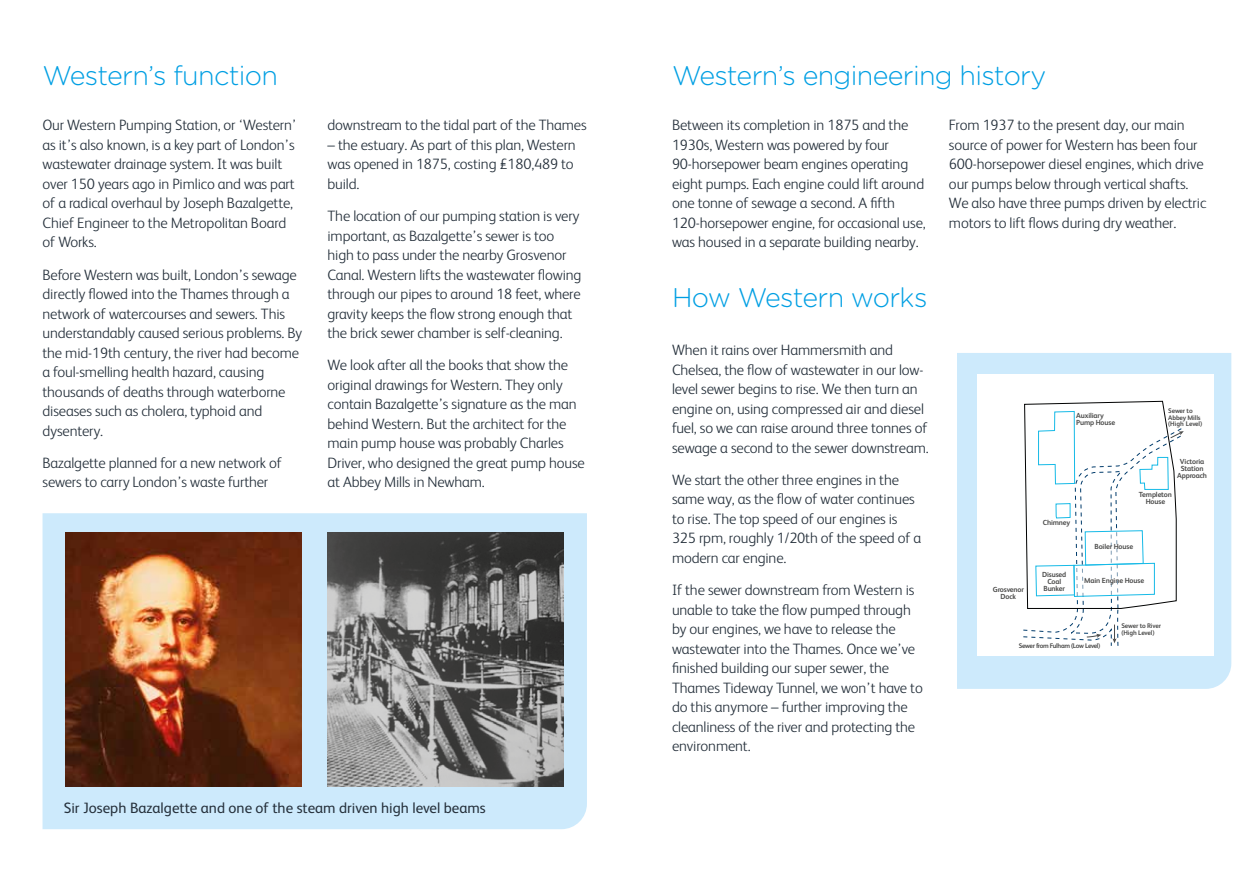
<style>
.page{position:relative;width:1259px;height:893px;background:#fff}
.page>*{position:absolute;margin:0;border:0;box-sizing:border-box;transform-origin:0 0}
.t1{font:300 27px "Gotham Rounded";letter-spacing:-.025em;color:#009fe3}
.t2{font:300 15px/19.5px "FS Albert";letter-spacing:-.01em;color:#25303b}
.t3{font:15px "FS Albert";color:#25303b}
.t4{font:700 7.35px/7.1px "FS Albert";letter-spacing:-.02em;color:#4a4a49;text-align:center}
.t5{font:700 6.75px/6.8px "FS Albert";letter-spacing:-.02em;color:#4a4a49}
.t6{font:700 6.75px "FS Albert";letter-spacing:-.05em;color:#4a4a49}
</style>
<div class="page">
<div style="left:957px;top:353px;width:274px;height:336px;background:#cdeafc"></div>
<div style="left:977px;top:374px;width:236px;height:282px;background:#fff"></div>
<svg style="left:1023px;top:400px;width:161px;height:246px"></svg>
<div style="left:43px;top:513px;width:544px;height:316px;background:#cdeafc"></div>
<img style="left:66px;top:533px;width:236px;height:254px">
<img style="left:327px;top:533px;width:237px;height:254px">
<h1 class="t1" style="left:43px;top:58px;width:237px">Western’s function</h1>
<p class="t2" style="left:43px;top:115px;width:255px">Our Western Pumping Station, or ‘Western’ as it’s also known, is a key part of London’s wastewater drainage system. It was built over 150 years ago in Pimlico and was part of a radical overhaul by Joseph Bazalgette, Chief Engineer to the Metropolitan Board of Works.</p>
<p class="t2" style="left:43px;top:264px;width:261px">Before Western was built, London’s sewage directly flowed into the Thames through a network of watercourses and sewers. This understandably caused serious problems. By the mid-19th century, the river had become a foul-smelling health hazard, causing thousands of deaths through waterborne diseases such as cholera, typhoid and dysentery.</p>
<p class="t2" style="left:43px;top:452px;width:241px">Bazalgette planned for a new network of sewers to carry London’s waste further</p>
<p class="t2" style="left:327px;top:115px;width:261px">downstream to the tidal part of the Thames</p>
<p class="t2" style="left:327px;top:134px;width:250px">– the estuary. As part of this plan, Western was opened in 1875, costing £180,489 to build.</p>
<p class="t2" style="left:327px;top:205px;width:255px">The location of our pumping station is very important, as Bazalgette’s sewer is too high to pass under the nearby Grosvenor Canal. Western lifts the wastewater flowing through our pipes to around 18 feet, where gravity keeps the flow strong enough that the brick sewer chamber is self-cleaning.</p>
<p class="t2" style="left:327px;top:355px;width:259px">We look after all the books that show the original drawings for Western. They only contain Bazalgette’s signature as the man behind Western. But the architect for the main pump house was probably Charles Driver, who designed the great pump house at Abbey Mills in Newham.</p>
<p class="t3" style="left:64px;top:798px;width:423px">Sir Joseph Bazalgette and one of the steam driven high level beams</p>
<h1 class="t1" style="left:672px;top:58px;width:376px">Western’s engineering history</h1>
<p class="t2" style="left:672px;top:115px;width:255px">Between its completion in 1875 and the 1930s, Western was powered by four 90-horsepower beam engines operating eight pumps. Each engine could lift around one tonne of sewage a second. A fifth 120-horsepower engine, for occasional use, was housed in a separate building nearby.</p>
<p class="t2" style="left:949px;top:115px;width:259px">From 1937 to the present day, our main source of power for Western has been four 600-horsepower diesel engines, which drive our pumps below through vertical shafts.<br>We also have three pumps driven by electric motors to lift flows during dry weather.</p>
<h1 class="t1" style="left:672px;top:279px;width:257px">How Western works</h1>
<p class="t2" style="left:672px;top:340px;width:258px">When it rains over Hammersmith and Chelsea, the flow of wastewater in our low&shy;level sewer begins to rise. We then turn an engine on, using compressed air and diesel fuel, so we can raise around three tonnes of sewage a second to the sewer downstream.</p>
<p class="t2" style="left:672px;top:469px;width:251px">We start the other three engines in the same way, as the flow of water continues to rise. The top speed of our engines is 325 rpm, roughly 1/20th of the speed of a modern car engine.</p>
<p class="t2" style="left:672px;top:580px;width:252px">If the sewer downstream from Western is unable to take the flow pumped through by our engines, we have to release the wastewater into the Thames. Once we’ve finished building our super sewer, the Thames Tideway Tunnel, we won’t have to do this anymore – further improving the cleanliness of the river and protecting the environment.</p>
<p class="t4" style="left:1076px;top:411px;width:40px;text-align:left">Auxiliary<br>Pump House</p>
<p class="t4" style="left:1043px;top:519px;width:29px">Chimney</p>
<p class="t5" style="left:1168px;top:407px;width:36px">Sewer to<br>Abbey Mills (High Level)</p>
<p class="t4" style="left:1177px;top:458px;width:31px">Victoria<br>Station<br>Approach</p>
<p class="t4" style="left:1139px;top:490px;width:35px">Templeton<br>House</p>
<p class="t4" style="left:993px;top:585px;width:33px">Grosvenor<br>Dock</p>
<p class="t4" style="left:1042px;top:570px;width:26px">Disused<br>Coal<br>Bunker</p>
<p class="t4" style="left:1094px;top:543px;width:40px">Boiler House</p>
<p class="t4" style="left:1084px;top:576px;width:61px">Main Engine House</p>
<p class="t5" style="left:1121px;top:622px;width:41px">Sewer to River (High Level)</p>
<p class="t6" style="left:1019px;top:641px;width:83px">Sewer from Fulham (Low Level)</p>
</div>
